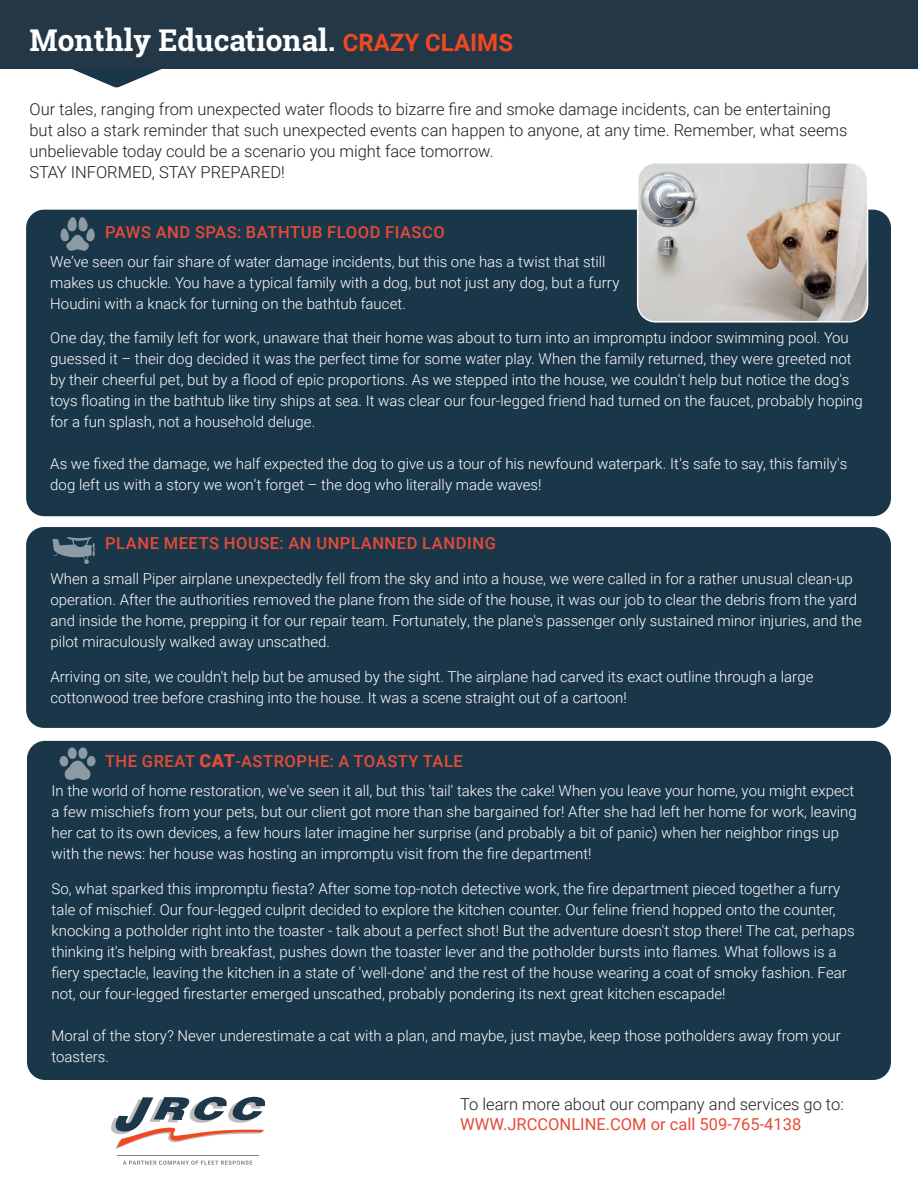
<style>
.page{position:relative;width:918px;height:1188px;background:#fff}
.page>*{position:absolute;margin:0;border:0;box-sizing:border-box;transform-origin:0 0}
.t1{font:700 30px "Roboto Slab";color:#fff}
.t2{font:300 16.5px/21px "Roboto";color:#231f20}
.t3{font:500 16.5px "Roboto";letter-spacing:.035em;color:#e64b38}
.t4{font:16.5px "Roboto";color:#e64b38}
.t5{font:300 15px/21px "Roboto";color:#fff}
.s1{font-family:"Roboto";font-size:24px;color:#f04822}
.s2{font-weight:900;font-size:18px}
</style>
<div class="page">
<div style="left:26px;top:210px;width:865px;height:306px;background:#1a3749;border-radius:18px"></div>
<img style="left:640px;top:165px;width:228px;height:155px">
<div style="left:637px;top:162px;width:231px;height:161px;border:2px solid #fff;border-radius:18px"></div>
<svg style="left:60px;top:217px;width:35px;height:34px"></svg>
<svg style="left:67px;top:68px;width:100px;height:20px"></svg>
<div style="left:0;top:0;width:918px;height:68px;background:#243746"></div>
<svg style="left:111px;top:1097px;width:154px;height:52px"></svg>
<svg style="left:123px;top:1161px;width:129px;height:4px"></svg>
<hr style="left:117px;top:1156px;width:142px;height:1px;background:#808385">
<div style="left:27px;top:741px;width:864px;height:339px;background:#1a3749;border-radius:18px"></div>
<svg style="left:59px;top:747px;width:37px;height:33px"></svg>
<div style="left:26px;top:527px;width:865px;height:201px;background:#1a3749;border-radius:18px"></div>
<svg style="left:53px;top:537px;width:43px;height:27px"></svg>
<h1 class="t1" style="left:29px;top:20px;width:485px">Monthly Educational. <span class="s1">CRAZY CLAIMS</span></h1>
<p class="t2" style="left:29px;top:98px;width:820px">Our tales, ranging from unexpected water floods to bizarre fire and smoke damage incidents, can be entertaining but also a stark reminder that such unexpected events can happen to anyone, at any time. Remember, what seems unbelievable today could be a scenario you might face tomorrow.<br>STAY INFORMED, STAY PREPARED!</p>
<p class="t3" style="left:105px;top:220px;width:341px">PAWS AND SPAS: BATHTUB FLOOD FIASCO</p>
<p class="t5" style="left:50px;top:251px;width:571px">We’ve seen our fair share of water damage incidents, but this one has a twist that still makes us chuckle. You have a typical family with a dog, but not just any dog, but a furry<br>Houdini with a knack for turning on the bathtub faucet.</p>
<p class="t5" style="left:50px;top:327px;width:814px">One day, the family left for work, unaware that their home was about to turn into an impromptu indoor swimming pool. You guessed it – their dog decided it was the perfect time for some water play. When the family returned, they were greeted not by their cheerful pet, but by a flood of epic proportions. As we stepped into the house, we couldn't help but notice the dog's toys floating in the bathtub like tiny ships at sea. It was clear our four-legged friend had turned on the faucet, probably hoping for a fun splash, not a household deluge.</p>
<p class="t5" style="left:50px;top:453px;width:799px">As we fixed the damage, we half expected the dog to give us a tour of his newfound waterpark. It's safe to say, this family's dog left us with a story we won't forget – the dog who literally made waves!</p>
<p class="t3" style="left:105px;top:532px;width:392px">PLANE MEETS HOUSE: AN UNPLANNED LANDING</p>
<p class="t5" style="left:50px;top:568px;width:813px">When a small Piper airplane unexpectedly fell from the sky and into a house, we were called in for a rather unusual clean-up operation. After the authorities removed the plane from the side of the house, it was our job to clear the debris from the yard and inside the home, prepping it for our repair team. Fortunately, the plane's passenger only sustained minor injuries, and the pilot miraculously walked away unscathed.</p>
<p class="t5" style="left:50px;top:665px;width:764px">Arriving on site, we couldn't help but be amused by the sight. The airplane had carved its exact outline through a large cottonwood tree before crashing into the house. It was a scene straight out of a cartoon!</p>
<p class="t3" style="left:105px;top:750px;width:359px">THE GREAT <span class="s2">CAT</span>-ASTROPHE: A TOASTY TALE</p>
<p class="t5" style="left:52px;top:780px;width:807px">In the world of home restoration, we've seen it all, but this 'tail' takes the cake! When you leave your home, you might expect a few mischiefs from your pets, but our client got more than she bargained for! After she had left her home for work, leaving her cat to its own devices, a few hours later imagine her surprise (and probably a bit of panic) when her neighbor rings up with the news: her house was hosting an impromptu visit from the fire department!</p>
<p class="t5" style="left:52px;top:878px;width:805px">So, what sparked this impromptu fiesta? After some top-notch detective work, the fire department pieced together a furry tale of mischief. Our four-legged culprit decided to explore the kitchen counter. Our feline friend hopped onto the counter, knocking a potholder right into the toaster - talk about a perfect shot! But the adventure doesn't stop there! The cat, perhaps thinking it's helping with breakfast, pushes down the toaster lever and the potholder bursts into flames. What follows is a fiery spectacle, leaving the kitchen in a state of 'well-done' and the rest of the house wearing a coat of smoky fashion. Fear not, our four-legged firestarter emerged unscathed, probably pondering its next great kitchen escapade!</p>
<p class="t5" style="left:52px;top:1025px;width:791px">Moral of the story? Never underestimate a cat with a plan, and maybe, just maybe, keep those potholders away from your toasters.</p>
<p class="t2" style="left:460px;top:1093px;width:385px">To learn more about our company and services go to:</p>
<p class="t4" style="left:460px;top:1113px;width:343px">WWW.JRCCONLINE.COM or call 509-765-4138</p>
</div>
